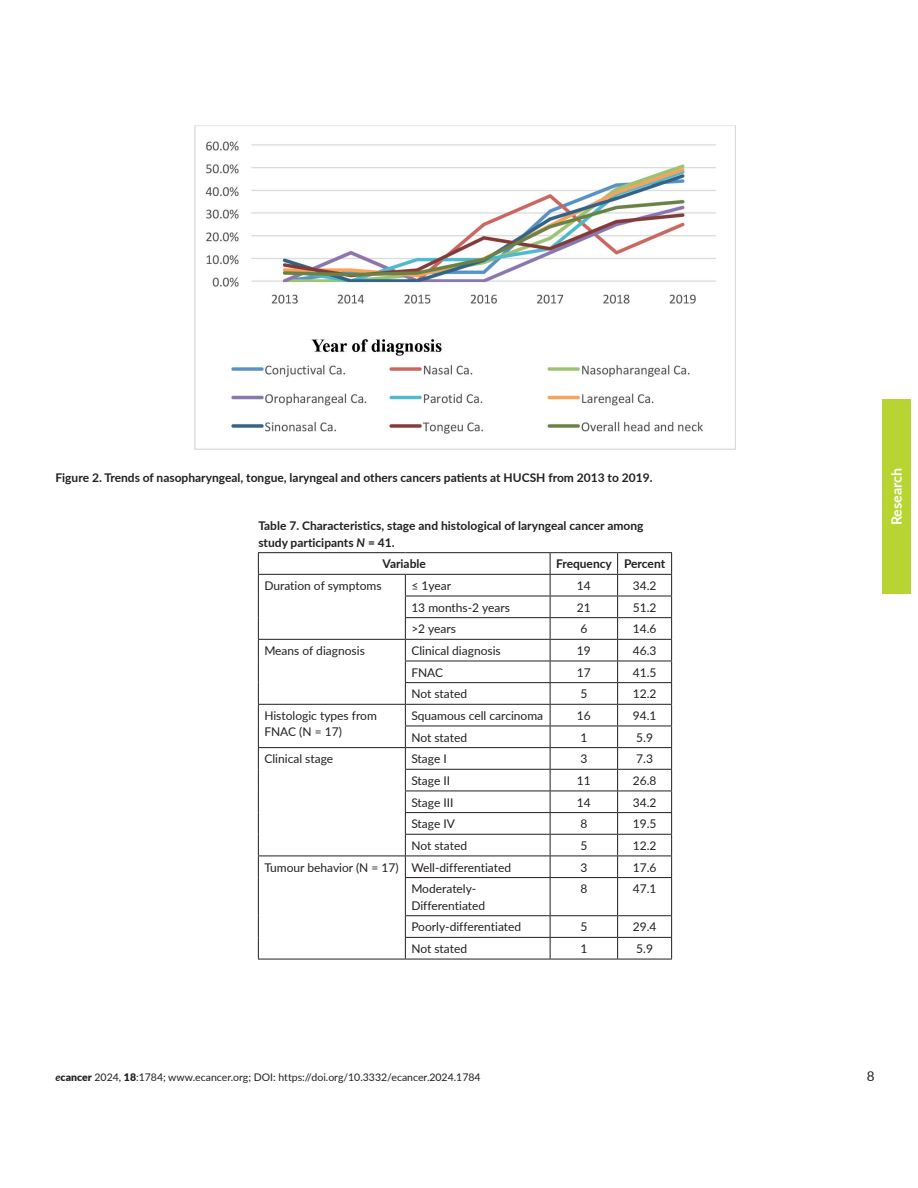
<style>
.page{position:relative;width:918px;height:1188px;background:#fff}
.page>*{position:absolute;margin:0;border:0;box-sizing:border-box;transform-origin:0 0}
.t1{font:700 14.25px "Lato";color:#fff}
.t2{font:13.5px "Lato";color:#231f20}
.t3{font:12px/16.5px "Lato";color:#231f20}
.t4{font:700 12px/16.5px "Lato";color:#231f20}
.t5{font:10.5px "Lato";color:#231f20}
.s1{font-style:italic}
.s2{font-weight:700;font-style:italic}
.s3{font-weight:900}
</style>
<div class="page">
<div style="left:882px;top:399px;width:29px;height:195px;background:#b8d432"></div>
<img style="left:194px;top:126px;width:542px;height:323px">
<hr style="left:258px;top:552px;width:147px;height:1px;background:#231f20">
<hr style="left:405px;top:552px;width:145px;height:1px;background:#231f20">
<hr style="left:550px;top:552px;width:68px;height:1px;background:#231f20">
<hr style="left:618px;top:552px;width:54px;height:1px;background:#231f20">
<hr style="left:258px;top:574px;width:147px;height:1px;background:#231f20">
<hr style="left:405px;top:574px;width:145px;height:1px;background:#231f20">
<hr style="left:550px;top:574px;width:68px;height:1px;background:#231f20">
<hr style="left:618px;top:574px;width:54px;height:1px;background:#231f20">
<hr style="left:405px;top:596px;width:145px;height:1px;background:#231f20">
<hr style="left:550px;top:596px;width:68px;height:1px;background:#231f20">
<hr style="left:618px;top:596px;width:54px;height:1px;background:#231f20">
<hr style="left:405px;top:617px;width:145px;height:1px;background:#231f20">
<hr style="left:550px;top:617px;width:68px;height:1px;background:#231f20">
<hr style="left:618px;top:617px;width:54px;height:1px;background:#231f20">
<hr style="left:258px;top:639px;width:147px;height:1px;background:#231f20">
<hr style="left:405px;top:639px;width:145px;height:1px;background:#231f20">
<hr style="left:550px;top:639px;width:68px;height:1px;background:#231f20">
<hr style="left:618px;top:639px;width:54px;height:1px;background:#231f20">
<hr style="left:405px;top:661px;width:145px;height:1px;background:#231f20">
<hr style="left:550px;top:661px;width:68px;height:1px;background:#231f20">
<hr style="left:618px;top:661px;width:54px;height:1px;background:#231f20">
<hr style="left:405px;top:682px;width:145px;height:1px;background:#231f20">
<hr style="left:550px;top:682px;width:68px;height:1px;background:#231f20">
<hr style="left:618px;top:682px;width:54px;height:1px;background:#231f20">
<hr style="left:258px;top:704px;width:147px;height:1px;background:#231f20">
<hr style="left:405px;top:704px;width:145px;height:1px;background:#231f20">
<hr style="left:550px;top:704px;width:68px;height:1px;background:#231f20">
<hr style="left:618px;top:704px;width:54px;height:1px;background:#231f20">
<hr style="left:405px;top:726px;width:145px;height:1px;background:#231f20">
<hr style="left:550px;top:726px;width:68px;height:1px;background:#231f20">
<hr style="left:618px;top:726px;width:54px;height:1px;background:#231f20">
<hr style="left:258px;top:747px;width:147px;height:1px;background:#231f20">
<hr style="left:405px;top:747px;width:145px;height:1px;background:#231f20">
<hr style="left:550px;top:747px;width:68px;height:1px;background:#231f20">
<hr style="left:618px;top:747px;width:54px;height:1px;background:#231f20">
<hr style="left:405px;top:769px;width:145px;height:1px;background:#231f20">
<hr style="left:550px;top:769px;width:68px;height:1px;background:#231f20">
<hr style="left:618px;top:769px;width:54px;height:1px;background:#231f20">
<hr style="left:405px;top:791px;width:145px;height:1px;background:#231f20">
<hr style="left:550px;top:791px;width:68px;height:1px;background:#231f20">
<hr style="left:618px;top:791px;width:54px;height:1px;background:#231f20">
<hr style="left:405px;top:812px;width:145px;height:1px;background:#231f20">
<hr style="left:550px;top:812px;width:68px;height:1px;background:#231f20">
<hr style="left:618px;top:812px;width:54px;height:1px;background:#231f20">
<hr style="left:405px;top:834px;width:145px;height:1px;background:#231f20">
<hr style="left:550px;top:834px;width:68px;height:1px;background:#231f20">
<hr style="left:618px;top:834px;width:54px;height:1px;background:#231f20">
<hr style="left:258px;top:856px;width:147px;height:1px;background:#231f20">
<svg style="left:258px;top:553px;width:1px;height:325px"></svg>
<hr style="left:258px;top:878px;width:1px;height:38px;background:#231f20">
<svg style="left:258px;top:916px;width:1px;height:43px"></svg>
<hr style="left:258px;top:959px;width:147px;height:1px;background:#231f20">
<hr style="left:405px;top:856px;width:145px;height:1px;background:#231f20">
<svg style="left:405px;top:575px;width:1px;height:302px"></svg>
<hr style="left:550px;top:856px;width:68px;height:1px;background:#231f20">
<svg style="left:550px;top:553px;width:1px;height:324px"></svg>
<hr style="left:618px;top:856px;width:54px;height:1px;background:#231f20">
<svg style="left:617px;top:553px;width:1px;height:324px"></svg>
<svg style="left:671px;top:553px;width:1px;height:324px"></svg>
<hr style="left:405px;top:877px;width:145px;height:1px;background:#231f20">
<hr style="left:405px;top:878px;width:1px;height:37px;background:#231f20">
<hr style="left:550px;top:877px;width:68px;height:1px;background:#231f20">
<hr style="left:550px;top:878px;width:1px;height:37px;background:#231f20">
<hr style="left:618px;top:877px;width:54px;height:1px;background:#231f20">
<hr style="left:617px;top:878px;width:1px;height:37px;background:#231f20">
<hr style="left:671px;top:878px;width:1px;height:37px;background:#231f20">
<hr style="left:405px;top:915px;width:145px;height:1px;background:#231f20">
<hr style="left:550px;top:915px;width:68px;height:1px;background:#231f20">
<hr style="left:618px;top:915px;width:54px;height:1px;background:#231f20">
<hr style="left:405px;top:937px;width:145px;height:1px;background:#231f20">
<svg style="left:405px;top:916px;width:1px;height:43px"></svg>
<hr style="left:550px;top:937px;width:68px;height:1px;background:#231f20">
<svg style="left:550px;top:916px;width:1px;height:43px"></svg>
<hr style="left:618px;top:937px;width:54px;height:1px;background:#231f20">
<svg style="left:617px;top:916px;width:1px;height:43px"></svg>
<svg style="left:671px;top:916px;width:1px;height:43px"></svg>
<hr style="left:405px;top:959px;width:145px;height:1px;background:#231f20">
<hr style="left:550px;top:959px;width:68px;height:1px;background:#231f20">
<hr style="left:618px;top:959px;width:54px;height:1px;background:#231f20">
<p class="t4" style="left:56px;top:468px;width:599px">Figure 2. Trends of nasopharyngeal, tongue, laryngeal and others cancers patients at HUCSH from 2013 to 2019.</p>
<p class="t4" style="left:258px;top:517px;width:387px">Table 7. Characteristics, stage and histological of laryngeal cancer among study participants <span class="s1">N</span> = 41.</p>
<p class="t4" style="left:383px;top:555px;width:45px">Variable</p>
<p class="t4" style="left:556px;top:555px;width:111px">Frequency Percent</p>
<p class="t3" style="left:264px;top:577px;width:119px">Duration of symptoms</p>
<p class="t3" style="left:411px;top:577px;width:41px">≤ 1year</p>
<p class="t3" style="left:577px;top:577px;width:15px">14</p>
<p class="t3" style="left:633px;top:577px;width:25px">34.2</p>
<p class="t3" style="left:411px;top:599px;width:100px">13 months-2 years</p>
<p class="t3" style="left:577px;top:599px;width:15px">21</p>
<p class="t3" style="left:633px;top:599px;width:25px">51.2</p>
<p class="t3" style="left:411px;top:620px;width:46px">&gt;2 years</p>
<p class="t3" style="left:580px;top:620px;width:8px">6</p>
<p class="t3" style="left:633px;top:620px;width:25px">14.6</p>
<p class="t3" style="left:264px;top:642px;width:102px">Means of diagnosis</p>
<p class="t3" style="left:411px;top:642px;width:91px">Clinical diagnosis</p>
<p class="t3" style="left:577px;top:642px;width:15px">19</p>
<p class="t3" style="left:633px;top:642px;width:25px">46.3</p>
<p class="t3" style="left:411px;top:664px;width:33px">FNAC</p>
<p class="t3" style="left:577px;top:664px;width:15px">17</p>
<p class="t3" style="left:633px;top:664px;width:25px">41.5</p>
<p class="t3" style="left:411px;top:685px;width:57px">Not stated</p>
<p class="t3" style="left:580px;top:685px;width:8px">5</p>
<p class="t3" style="left:633px;top:685px;width:25px">12.2</p>
<p class="t3" style="left:264px;top:707px;width:114px">Histologic types from<br>FNAC (N = 17)</p>
<p class="t3" style="left:411px;top:707px;width:133px">Squamous cell carcinoma</p>
<p class="t3" style="left:577px;top:707px;width:15px">16</p>
<p class="t3" style="left:633px;top:707px;width:25px">94.1</p>
<p class="t3" style="left:411px;top:729px;width:57px">Not stated</p>
<p class="t3" style="left:580px;top:729px;width:8px">1</p>
<p class="t3" style="left:636px;top:729px;width:18px">5.9</p>
<p class="t3" style="left:264px;top:750px;width:70px">Clinical stage</p>
<p class="t3" style="left:411px;top:750px;width:37px">Stage I</p>
<p class="t3" style="left:580px;top:750px;width:8px">3</p>
<p class="t3" style="left:636px;top:750px;width:18px">7.3</p>
<p class="t3" style="left:411px;top:772px;width:40px">Stage II</p>
<p class="t3" style="left:577px;top:772px;width:15px">11</p>
<p class="t3" style="left:633px;top:772px;width:25px">26.8</p>
<p class="t3" style="left:411px;top:793px;width:44px">Stage III</p>
<p class="t3" style="left:577px;top:793px;width:15px">14</p>
<p class="t3" style="left:633px;top:793px;width:25px">34.2</p>
<p class="t3" style="left:411px;top:815px;width:45px">Stage IV</p>
<p class="t3" style="left:580px;top:815px;width:8px">8</p>
<p class="t3" style="left:633px;top:815px;width:25px">19.5</p>
<p class="t3" style="left:411px;top:837px;width:57px">Not stated</p>
<p class="t3" style="left:580px;top:837px;width:8px">5</p>
<p class="t3" style="left:633px;top:837px;width:25px">12.2</p>
<p class="t3" style="left:264px;top:858px;width:248px">Tumour behavior (N = 17) Well-differentiated</p>
<p class="t3" style="left:580px;top:858px;width:8px">3</p>
<p class="t3" style="left:633px;top:858px;width:25px">17.6</p>
<p class="t3" style="left:411px;top:880px;width:75px">Moderately-<br>Differentiated</p>
<p class="t3" style="left:580px;top:880px;width:8px">8</p>
<p class="t3" style="left:633px;top:880px;width:25px">47.1</p>
<p class="t3" style="left:411px;top:918px;width:111px">Poorly-differentiated</p>
<p class="t3" style="left:580px;top:918px;width:8px">5</p>
<p class="t3" style="left:633px;top:918px;width:25px">29.4</p>
<p class="t3" style="left:411px;top:940px;width:57px">Not stated</p>
<p class="t3" style="left:580px;top:940px;width:8px">1</p>
<p class="t3" style="left:636px;top:940px;width:18px">5.9</p>
<p class="t1" style="left:886px;top:525px;width:59px;rotate:-90deg">Research</p>
<p class="t5" style="left:56px;top:1070px;width:427px"><span class="s2">e</span><span class="s3">cancer</span> 2024, <span class="s3">18</span>:1784; www.ecancer.org; DOI: https://doi.org/10.3332/ecancer.2024.1784</p>
<p class="t2" style="left:867px;top:1067px;width:9px">8</p>
</div>
